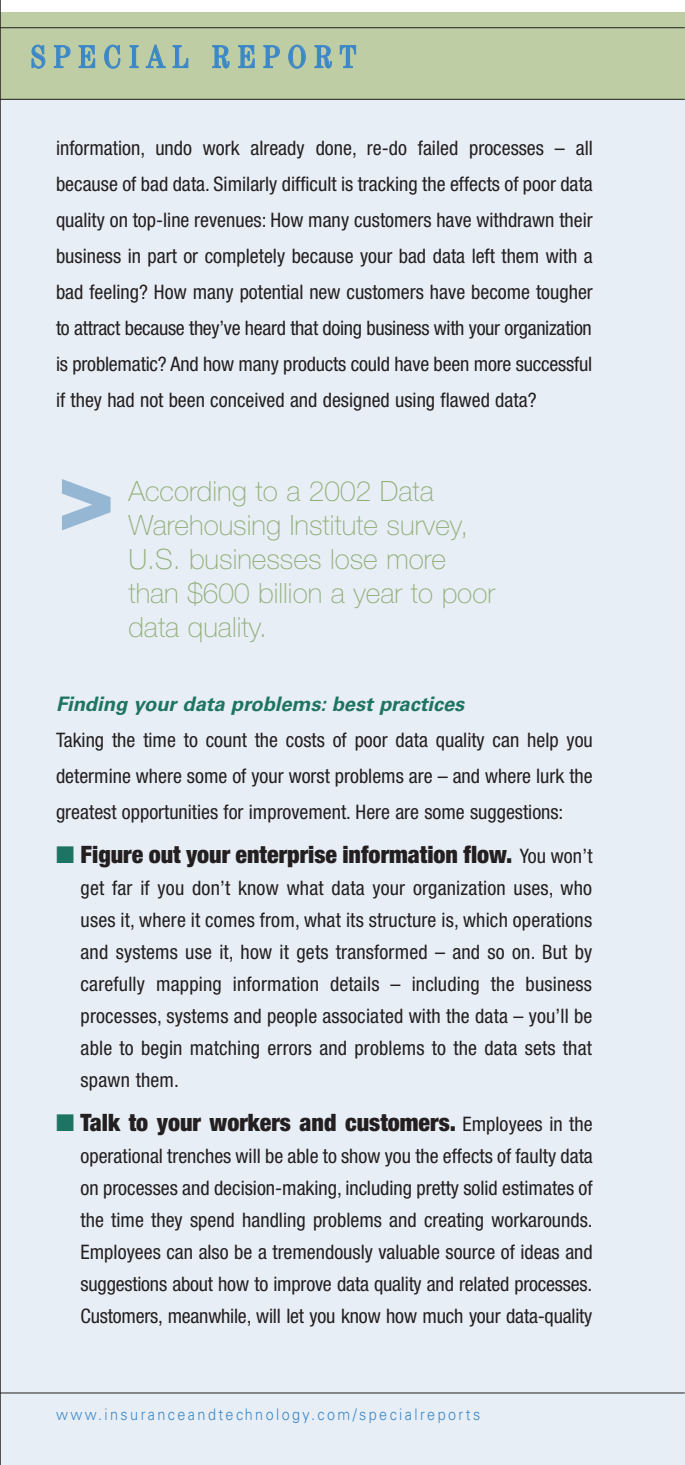
<style>
.page{position:relative;width:685px;height:1465px;background:#fff}
.page>*{position:absolute;margin:0;border:0;box-sizing:border-box;transform-origin:0 0}
.t1{font:900 expanded 96px "Univers";color:#96b7d4}
.t2{font:condensed 32px "Century";letter-spacing:.235em;color:#3b87c7}
.t3{font:100 28px/34px "Helvetica Neue";color:#91ae79}
.t4{font:900 condensed 24px "Helvetica Neue";color:#231f20}
.t5{font:condensed 20px/32px "Helvetica Neue";color:#231f20;text-align:justify}
.t6{font:italic 700 20px "Univers";color:#1e7463}
.t7{font:300 16px "Univers";letter-spacing:.165em;color:#3b87c7;scale:.9 1}
.s1{color:#1e7463}
.s2{font-weight:400;font-size:20px}
</style>
<div class="page">
<div style="left:0;top:101px;width:684px;height:1364px;background:#e8eef5"></div>
<div style="left:0;top:12px;width:684px;height:88px;background:#becda3"></div>
<hr style="left:0;top:27px;width:684px;height:1px;background:#231f20">
<hr style="left:0;top:99px;width:684px;height:1px;background:#231f20">
<hr style="left:0;top:1392px;width:684px;height:1px;background:#231f20">
<hr style="left:0;top:0;width:1px;height:1465px;background:#231f20">
<h2 class="t2" style="left:31px;top:46px;width:327px">SPECIAL REPORT</h2>
<p class="t5" style="left:56px;top:132px;width:538px;line-height:36px">information, undo work already done, re-do failed processes – all because of bad data. Similarly difficult is tracking the effects of poor data quality on top-line revenues: How many customers have withdrawn their business in part or completely because your bad data left them with a bad feeling? How many potential new customers have become tougher to attract because they’ve heard that doing business with your organization is problematic? And how many products could have been more successful if they had not been conceived and designed using flawed data?</p>
<h1 class="t1" style="left:57px;top:460px;width:59px">&gt;</h1>
<h3 class="t3" style="left:128px;top:476px;width:368px">According to a 2002 Data<br>Warehousing Institute survey,<br>U.S. businesses lose more than $600 billion a year to poor data quality.</h3>
<p class="t6" style="left:56px;top:697px;width:409px">Finding your data problems: best practices</p>
<p class="t5" style="left:56px;top:724px;width:538px;line-height:36px">Taking the time to count the costs of poor data quality can help you determine where some of your worst problems are – and where lurk the greatest opportunities for improvement. Here are some suggestions:</p>
<p class="t4" style="left:56px;top:846px;width:537px"><span class="s1">■</span> Figure out your enterprise information flow. <span class="s2">You won’t</span></p>
<p class="t5" style="left:81px;top:874px;width:513px">get far if you don’t know what data your organization uses, who uses it, where it comes from, what its structure is, which operations and systems use it, how it gets transformed – and so on. But by carefully mapping information details – including the business processes, systems and people associated with the data – you’ll be able to begin matching errors and problems to the data sets that spawn them.</p>
<p class="t4" style="left:56px;top:1114px;width:538px"><span class="s1">■</span> Talk to your workers and customers. <span class="s2">Employees in the</span></p>
<p class="t5" style="left:81px;top:1142px;width:513px">operational trenches will be able to show you the effects of faulty data on processes and decision-making, including pretty solid estimates of the time they spend handling problems and creating workarounds.<br>Employees can also be a tremendously valuable source of ideas and suggestions about how to improve data quality and related processes.<br>Customers, meanwhile, will let you know how much your data-quality</p>
<p class="t7" style="left:56px;top:1408px;width:472px">www.insuranceandtechnology.com/specialreports</p>
</div>
